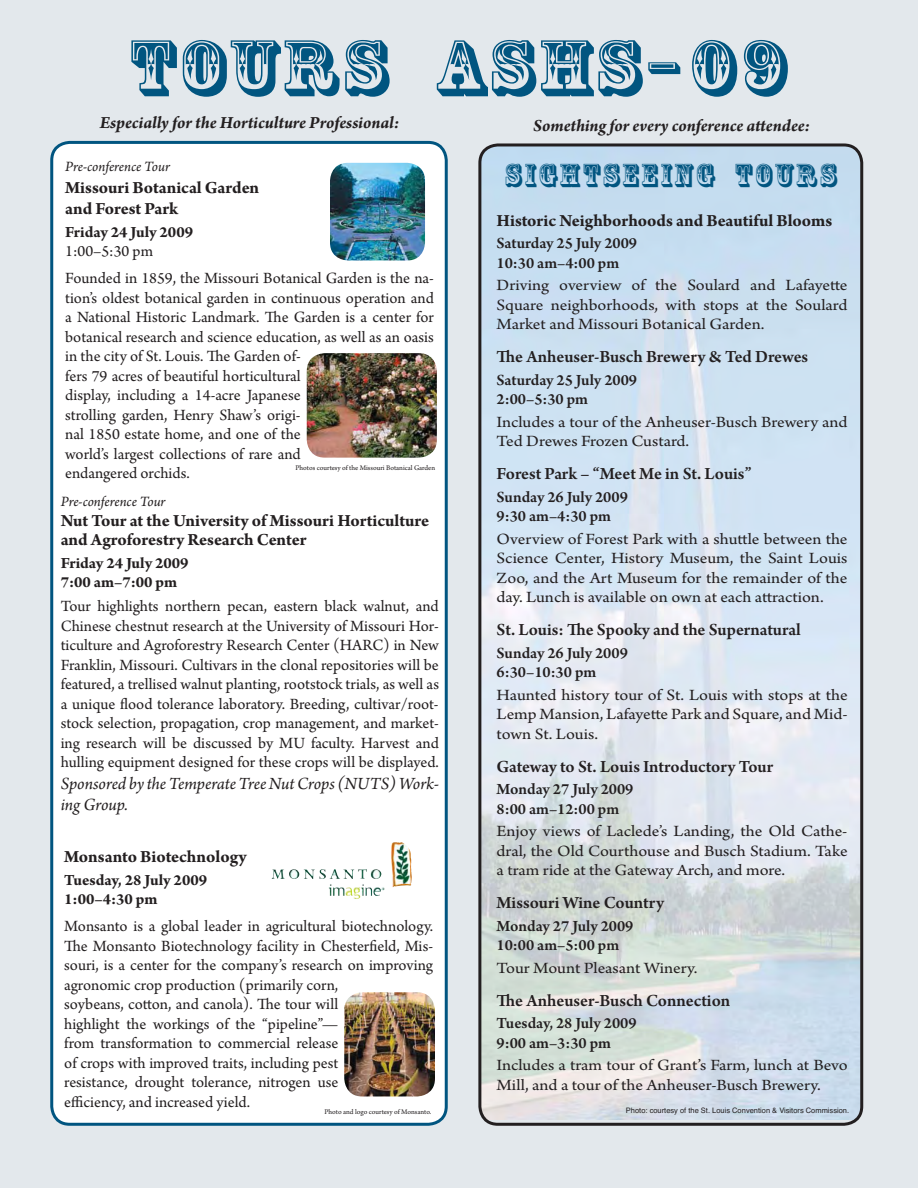
<style>
.page{position:relative;width:918px;height:1188px;background:#e3e8ec}
.page>*{position:absolute;margin:0;border:0;box-sizing:border-box;transform-origin:0 0}
.t1{font:74.55px "Rosewood Std";letter-spacing:.05em;color:#015580;scale:1.13 1}
.t2{font:31.05px "Rosewood Std";letter-spacing:.09em;color:#015580}
.t3{font:600 18px "Arno Pro";color:#231f20}
.t4{font:700 18px/21.6px "Arno Pro";color:#231f20}
.t5{font:italic 700 18px "Arno Pro";color:#231f20}
.t6{font:italic 18px/21.6px "Arno Pro";letter-spacing:-.005em;color:#231f20}
.t7{font:16.5px/19.5px "Arno Pro";color:#231f20}
.t8{font:16.5px/19.5px "Arno Pro";color:#231f20;text-align:justify;scale:1.1 1}
.t9{font:600 16.5px/19.5px "Arno Pro";color:#231f20}
.t10{font:700 16.5px/19.5px "Arno Pro";color:#231f20}
.t11{font:italic 15px "Arno Pro";color:#231f20}
.t12{font:7.5px "Arno Pro";color:#231f20}
.t13{font:7.5px "Helvetica";color:#231f20}
</style>
<div class="page">
<img style="left:482px;top:147px;width:380px;height:972px">
<div style="left:478px;top:143px;width:385px;height:983px;border:3px solid #231f20;border-radius:18px"></div>
<div style="left:52px;top:142px;width:394px;height:982px;background:#fff;border-radius:18px"></div>
<div style="left:50px;top:141px;width:398px;height:985px;border:3px solid #015580;border-radius:18px"></div>
<img style="left:307px;top:353px;width:130px;height:105px;border-radius:18px">
<img style="left:271px;top:842px;width:141px;height:45px">
<img style="left:330px;top:163px;width:95px;height:97px;border-radius:18px">
<img style="left:344px;top:992px;width:91px;height:104px;border-radius:18px">
<h1 class="t1" style="left:127px;top:34px;width:585px">TOURS ASHS–09</h1>
<p class="t5" style="left:100px;top:115px;width:301px">Especially for the Horticulture Professional:</p>
<p class="t11" style="left:65px;top:160px;width:106px">Pre-conference Tour</p>
<p class="t4" style="left:65px;top:177px;width:196px">Missouri Botanical Garden and Forest Park</p>
<p class="t10" style="left:65px;top:223px;width:129px">Friday 24 July 2009</p>
<p class="t7" style="left:65px;top:239px;width:370px;line-height:27px">1:00–5:30 pm<br>Founded in 1859, the Missouri Botanical Garden is the na-</p>
<p class="t7" style="left:65px;top:289px;width:370px">tion’s oldest botanical garden in continuous operation and a National Historic Landmark. The Garden is a center for botanical research and science education, as well as an oasis in the city of St. Louis. The Garden of-<br>fers 79 acres of beautiful horticultural<br>display, including a 14-acre Japanese<br>strolling garden, Henry Shaw’s origi-<br>nal 1850 estate home, and one of the<br>world’s largest collections of rare and<br>endangered orchids.</p>
<p class="t12" style="left:296px;top:465px;width:141px">Photos courtesy of the Missouri Botanical Garden</p>
<p class="t11" style="left:61px;top:495px;width:106px">Pre-conference Tour</p>
<p class="t4" style="left:61px;top:511px;width:370px;line-height:19.5px">Nut Tour at the University of Missouri Horticulture and Agroforestry Research Center</p>
<p class="t10" style="left:61px;top:554px;width:129px">Friday 24 July 2009<br>7:00 am–7:00 pm</p>
<p class="t7" style="left:61px;top:597px;width:380px;text-align:justify">Tour highlights northern pecan, eastern black walnut, and Chinese chestnut research at the University of Missouri Hor&shy;ticulture and Agroforestry Research Center (HARC) in New Franklin, Missouri. Cultivars in the clonal repositories will be featured, a trellised walnut planting, rootstock trials, as well as a unique flood tolerance laboratory. Breeding, cultivar/root&shy;stock selection, propagation, crop management, and market&shy;ing research will be discussed by MU faculty. Harvest and hulling equipment designed for these crops will be displayed.</p>
<p class="t6" style="left:61px;top:773px;width:380px">Sponsored by the Temperate Tree Nut Crops (NUTS) Work&shy;ing Group.</p>
<p class="t4" style="left:64px;top:847px;width:184px">Monsanto Biotechnology</p>
<p class="t10" style="left:64px;top:871px;width:144px">Tuesday, 28 July 2009<br>1:00–4:30 pm</p>
<p class="t7" style="left:64px;top:917px;width:371px">Monsanto is a global leader in agricultural biotechnology.<br>The Monsanto Biotechnology facility in Chesterfield, Mis&shy;souri, is a center for the company’s research on improving agronomic crop production (primarily corn,<br>soybeans, cotton, and canola). The tour will<br>highlight the workings of the “pipeline”—<br>from transformation to commercial release<br>of crops with improved traits, including pest<br>resistance, drought tolerance, nitrogen use<br>efficiency, and increased yield.</p>
<p class="t12" style="left:325px;top:1108px;width:108px">Photo and logo courtesy of Monsanto.</p>
<p class="t5" style="left:533px;top:118px;width:279px">Something for every conference attendee:</p>
<h2 class="t2" style="left:505px;top:161px;width:333px">SIGHTSEEING TOURS</h2>
<p class="t4" style="left:497px;top:211px;width:337px">Historic Neighborhoods and Beautiful Blooms</p>
<p class="t9" style="left:497px;top:234px;width:142px">Saturday 25 July 2009<br>10:30 am–4:00 pm</p>
<p class="t8" style="left:497px;top:276px;width:321px">Driving overview of the Soulard and Lafayette Square neighborhoods, with stops at the Soulard Market and Missouri Botanical Garden.</p>
<p class="t3" style="left:497px;top:349px;width:313px">The Anheuser-Busch Brewery &amp; Ted Drewes</p>
<p class="t9" style="left:497px;top:371px;width:142px">Saturday 25 July 2009<br>2:00–5:30 pm</p>
<p class="t8" style="left:497px;top:413px;width:321px">Includes a tour of the Anheuser-Busch Brewery and<br>Ted Drewes Frozen Custard.</p>
<p class="t3" style="left:497px;top:466px;width:256px">Forest Park – “Meet Me in St. Louis”</p>
<p class="t9" style="left:497px;top:488px;width:133px">Sunday 26 July 2009<br>9:30 am–4:30 pm</p>
<p class="t8" style="left:497px;top:530px;width:321px">Overview of Forest Park with a shuttle between the Science Center, History Museum, the Saint Louis Zoo, and the Art Museum for the remainder of the day. Lunch is available on own at each attraction.</p>
<p class="t3" style="left:497px;top:622px;width:306px">St. Louis: The Spooky and the Supernatural</p>
<p class="t9" style="left:497px;top:644px;width:133px">Sunday 26 July 2009<br>6:30–10:30 pm</p>
<p class="t8" style="left:497px;top:686px;width:321px">Haunted history tour of St. Louis with stops at the Lemp Mansion, Lafayette Park and Square, and Mid&shy;town St. Louis.</p>
<p class="t3" style="left:497px;top:758px;width:278px">Gateway to St. Louis Introductory Tour</p>
<p class="t9" style="left:497px;top:780px;width:138px">Monday 27 July 2009<br>8:00 am–12:00 pm</p>
<p class="t8" style="left:497px;top:822px;width:321px">Enjoy views of Laclede’s Landing, the Old Cathe&shy;dral, the Old Courthouse and Busch Stadium. Take a tram ride at the Gateway Arch, and more.</p>
<p class="t3" style="left:497px;top:895px;width:169px">Missouri Wine Country</p>
<p class="t9" style="left:497px;top:917px;width:138px">Monday 27 July 2009<br>10:00 am–5:00 pm</p>
<p class="t8" style="left:497px;top:959px;width:184px">Tour Mount Pleasant Winery.</p>
<p class="t3" style="left:497px;top:992px;width:235px">The Anheuser-Busch Connection</p>
<p class="t9" style="left:497px;top:1014px;width:141px">Tuesday, 28 July 2009<br>9:00 am–3:30 pm</p>
<p class="t8" style="left:497px;top:1056px;width:321px">Includes a tram tour of Grant’s Farm, lunch at Bevo<br>Mill, and a tour of the Anheuser-Busch Brewery.</p>
<p class="t13" style="left:626px;top:1108px;width:225px">Photo: courtesy of the St. Louis Convention &amp; Visitors Commission.</p>
</div>
